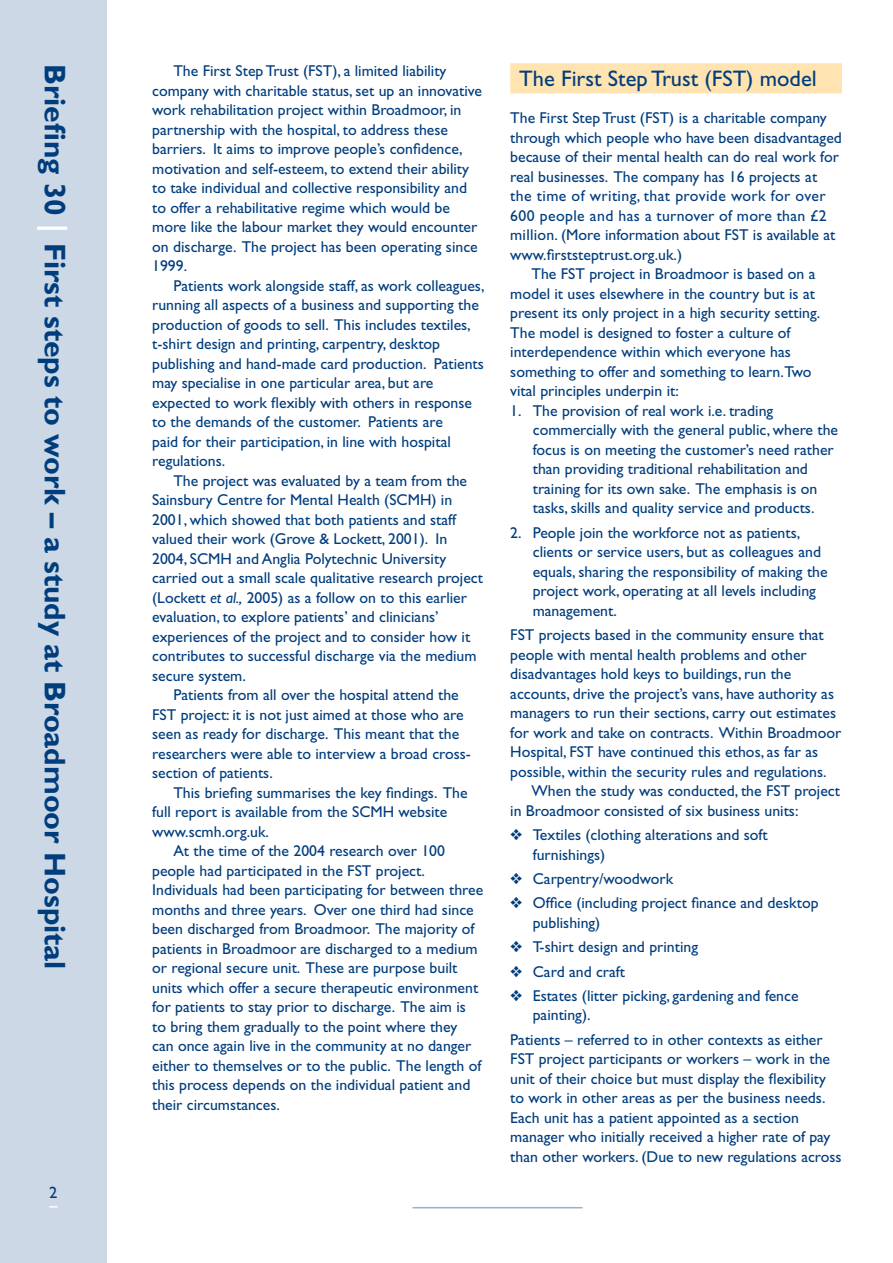
<style>
.page{position:relative;width:893px;height:1263px;background:#fff}
.page>*{position:absolute;margin:0;border:0;box-sizing:border-box;transform-origin:0 0}
.t1{font:700 30px "Gill Sans";color:#003d7d}
.t2{font:22.5px "Gill Sans";color:#003d7d}
.t3{font:15.75px/19.5px "Gill Sans";color:#003d7d}
.t4{font:15.75px "Gill Sans";letter-spacing:.025em;color:#003d7d}
.s1{color:#fff}
.s2{font-style:italic}
</style>
<div class="page">
<div style="left:0;top:0;width:106px;height:1263px;background:#ccd8e5"></div>
<hr style="left:412px;top:1207px;width:171px;height:1px;background:#99b1cb">
<div style="left:510px;top:63px;width:332px;height:30px;background:#ffe3b0"></div>
<h1 class="t1" style="left:73px;top:64px;width:907px;rotate:90deg">Briefing 30 <span class="s1">|</span> First steps to work – a study at Broadmoor Hospital</h1>
<p class="t3" style="left:152px;top:61px;width:331px;text-indent:21px">The First Step Trust (FST), a limited liability company with charitable status, set up an innovative work rehabilitation project within Broadmoor, in partnership with the hospital, to address these barriers. It aims to improve people’s confidence, motivation and self-esteem, to extend their ability to take individual and collective responsibility and to offer a rehabilitative regime which would be more like the labour market they would encounter on discharge. The project has been operating since 1999.</p>
<p class="t3" style="left:152px;top:276px;width:334px;text-indent:21px">Patients work alongside staff, as work colleagues, running all aspects of a business and supporting the production of goods to sell. This includes textiles, t-shirt design and printing, carpentry, desktop publishing and hand-made card production. Patients may specialise in one particular area, but are expected to work flexibly with others in response to the demands of the customer. Patients are<br>paid for their participation, in line with hospital regulations.</p>
<p class="t3" style="left:173px;top:471px;width:295px">The project was evaluated by a team from the</p>
<p class="t3" style="left:152px;top:490px;width:302px">Sainsbury Centre for Mental Health (SCMH) in</p>
<p class="t3" style="left:152px;top:510px;width:305px">2001, which showed that both patients and staff</p>
<p class="t3" style="left:152px;top:529px;width:297px">valued their work (Grove &amp; Lockett, 2001). In</p>
<p class="t3" style="left:152px;top:549px;width:296px">2004, SCMH and Anglia Polytechnic University</p>
<p class="t3" style="left:152px;top:568px;width:332px">carried out a small scale qualitative research project</p>
<p class="t3" style="left:152px;top:588px;width:316px">(Lockett <span class="s2">et al.,</span> 2005) as a follow on to this earlier</p>
<p class="t3" style="left:152px;top:607px;width:288px">evaluation, to explore patients’ and clinicians’</p>
<p class="t3" style="left:152px;top:627px;width:320px">experiences of the project and to consider how it</p>
<p class="t3" style="left:152px;top:646px;width:326px">contributes to successful discharge via the medium</p>
<p class="t3" style="left:152px;top:666px;width:95px">secure system.</p>
<p class="t3" style="left:173px;top:685px;width:287px">Patients from all over the hospital attend the</p>
<p class="t3" style="left:152px;top:705px;width:313px">FST project: it is not just aimed at those who are</p>
<p class="t3" style="left:152px;top:724px;width:309px">seen as ready for discharge. This meant that the</p>
<p class="t3" style="left:152px;top:744px;width:320px">researchers were able to interview a broad cross-</p>
<p class="t3" style="left:152px;top:763px;width:122px">section of patients.</p>
<p class="t3" style="left:173px;top:783px;width:296px">This briefing summarises the key findings. The</p>
<p class="t3" style="left:152px;top:802px;width:297px">full report is available from the SCMH website</p>
<p class="t3" style="left:152px;top:822px;width:118px">www.scmh.org.uk.</p>
<p class="t3" style="left:173px;top:841px;width:273px">At the time of the 2004 research over 100</p>
<p class="t3" style="left:152px;top:861px;width:274px">people had participated in the FST project.</p>
<p class="t3" style="left:152px;top:880px;width:333px">Individuals had been participating for between three</p>
<p class="t3" style="left:152px;top:900px;width:323px">months and three years. Over one third had since</p>
<p class="t3" style="left:152px;top:919px;width:324px">been discharged from Broadmoor. The majority of</p>
<p class="t3" style="left:152px;top:939px;width:327px">patients in Broadmoor are discharged to a medium</p>
<p class="t3" style="left:152px;top:958px;width:307px">or regional secure unit. These are purpose built</p>
<p class="t3" style="left:152px;top:978px;width:328px">units which offer a secure therapeutic environment</p>
<p class="t3" style="left:152px;top:997px;width:315px">for patients to stay prior to discharge. The aim is</p>
<p class="t3" style="left:152px;top:1017px;width:307px">to bring them gradually to the point where they</p>
<p class="t3" style="left:152px;top:1036px;width:321px">can once again live in the community at no danger</p>
<p class="t3" style="left:152px;top:1056px;width:331px">either to themselves or to the public. The length of</p>
<p class="t3" style="left:152px;top:1075px;width:320px">this process depends on the individual patient and</p>
<p class="t3" style="left:152px;top:1095px;width:129px">their circumstances.</p>
<h2 class="t2" style="left:519px;top:65px;width:299px">The First Step Trust (FST) model</h2>
<p class="t3" style="left:510px;top:108px;width:318px">The First Step Trust (FST) is a charitable company</p>
<p class="t3" style="left:510px;top:128px;width:333px">through which people who have been disadvantaged</p>
<p class="t3" style="left:510px;top:147px;width:330px">because of their mental health can do real work for</p>
<p class="t3" style="left:510px;top:167px;width:309px">real businesses. The company has 16 projects at</p>
<p class="t4" style="left:510px;top:187px;width:317px">the time of writing, that provide work for over</p>
<p class="t3" style="left:510px;top:206px;width:317px">600 people and has a turnover of more than £2</p>
<p class="t3" style="left:510px;top:225px;width:327px">million. (More information about FST is available at</p>
<p class="t3" style="left:510px;top:245px;width:173px">www.firststeptrust.org.uk.)</p>
<p class="t3" style="left:531px;top:264px;width:285px">The FST project in Broadmoor is based on a</p>
<p class="t3" style="left:510px;top:284px;width:306px">model it uses elsewhere in the country but is at</p>
<p class="t3" style="left:510px;top:303px;width:311px">present its only project in a high security setting.</p>
<p class="t3" style="left:510px;top:323px;width:282px">The model is designed to foster a culture of</p>
<p class="t3" style="left:510px;top:342px;width:282px">interdependence within which everyone has</p>
<p class="t3" style="left:510px;top:362px;width:303px">something to offer and something to learn.Two</p>
<p class="t3" style="left:510px;top:381px;width:170px">vital principles underpin it:</p>
<p class="t3" style="left:533px;top:401px;width:307px;text-indent:-22px">1. The provision of real work i.e. trading commercially with the general public, where the focus is on meeting the customer’s need rather than providing traditional rehabilitation and training for its own sake. The emphasis is on tasks, skills and quality service and products.</p>
<p class="t3" style="left:533px;top:523px;width:296px;text-indent:-23px">2. People join the workforce not as patients, clients or service users, but as colleagues and equals, sharing the responsibility of making the project work, operating at all levels including management.</p>
<p class="t3" style="left:510px;top:625px;width:315px">FST projects based in the community ensure that</p>
<p class="t3" style="left:510px;top:645px;width:298px">people with mental health problems and other</p>
<p class="t3" style="left:510px;top:664px;width:283px">disadvantages hold keys to buildings, run the</p>
<p class="t3" style="left:510px;top:684px;width:325px">accounts, drive the project’s vans, have authority as</p>
<p class="t3" style="left:510px;top:703px;width:327px">managers to run their sections, carry out estimates</p>
<p class="t3" style="left:510px;top:723px;width:333px">for work and take on contracts. Within Broadmoor</p>
<p class="t3" style="left:510px;top:742px;width:309px">Hospital, FST have continued this ethos, as far as</p>
<p class="t3" style="left:510px;top:762px;width:318px">possible, within the security rules and regulations.</p>
<p class="t3" style="left:531px;top:781px;width:310px">When the study was conducted, the FST project</p>
<p class="t3" style="left:510px;top:801px;width:290px">in Broadmoor consisted of six business units:</p>
<p class="t3" style="left:533px;top:825px;width:236px;text-indent:-22px">❖ Textiles (clothing alterations and soft furnishings)</p>
<p class="t3" style="left:510px;top:869px;width:165px">❖ Carpentry/woodwork</p>
<p class="t3" style="left:533px;top:893px;width:287px;text-indent:-22px">❖ Office (including project finance and desktop publishing)</p>
<p class="t3" style="left:510px;top:937px;width:189px">❖ T-shirt design and printing</p>
<p class="t3" style="left:510px;top:961px;width:116px">❖ Card and craft</p>
<p class="t3" style="left:533px;top:986px;width:267px;text-indent:-22px">❖ Estates (litter picking, gardening and fence painting).</p>
<p class="t3" style="left:510px;top:1030px;width:333px">Patients – referred to in other contexts as either FST project participants or workers – work in the unit of their choice but must display the flexibility to work in other areas as per the business needs.<br>Each unit has a patient appointed as a section manager who initially received a higher rate of pay than other workers. (Due to new regulations across</p>
</div>
